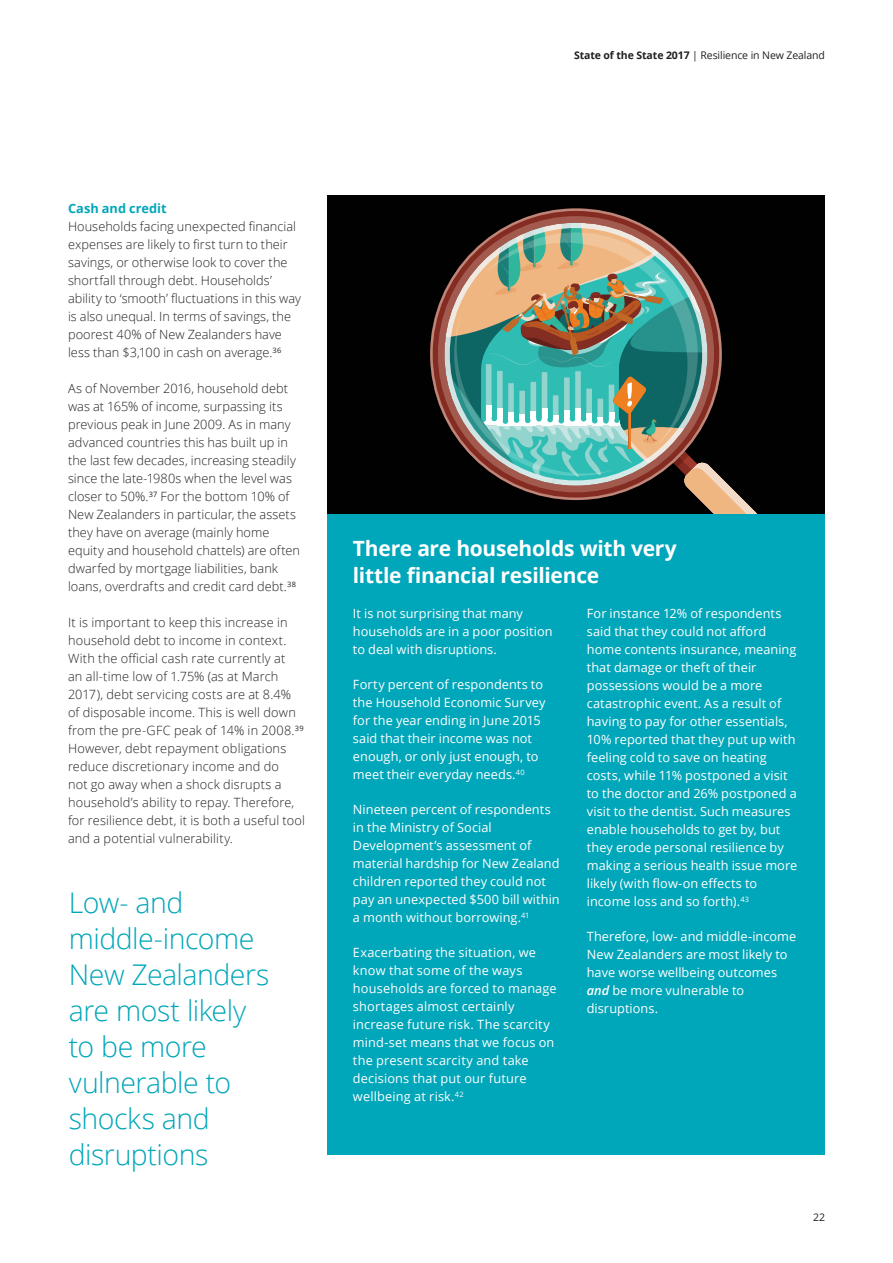
<style>
.page{position:relative;width:893px;height:1263px;background:#fff}
.page>*{position:absolute;margin:0;border:0;box-sizing:border-box;transform-origin:0 0}
.Quote_pullout__mediu{font:300 28.5px/36px "Open Sans";letter-spacing:-.015em;color:#00a6b9}
.Shit_n_a_Box_Title{font:700 21px/27px "Open Sans";letter-spacing:-.015em;color:#fff}
.Body_copy__white_8_5{font:12.75px/18px "Open Sans";letter-spacing:.005em;color:#fff}
.Body_copy__8_5_12pt{font:300 12.75px/18px "Open Sans";letter-spacing:.005em;color:#231f20}
.t1{font:10.5px "Open Sans";letter-spacing:-.01em;color:#231f20}
.s1{font-weight:700}
.s2{font-weight:700;color:#00a6b9}
.s3{font-weight:600;font-style:italic}
</style>
<div class="page">
<div style="left:327px;top:513px;width:498px;height:641px;background:#00a6b9"></div>
<div style="left:327px;top:195px;width:498px;height:318px;background:#010101"></div>
<svg style="left:433px;top:211px;width:205px;height:205px"></svg>
<svg style="left:444px;top:222px;width:313px;height:291px"></svg>
<p class="t1" style="left:574px;top:48px;width:252px"><span class="s1">State of the State 2017</span> | Resilience in New Zealand</p>
<p class="Body_copy__8_5_12pt" style="left:68px;top:199px;width:235px"><span class="s2">Cash and credit<br></span>Households facing unexpected financial expenses are likely to first turn to their savings, or otherwise look to cover the shortfall through debt. Households’ ability to ‘smooth’ fluctuations in this way is also unequal. In terms of savings, the poorest 40% of New Zealanders have less than $3,100 in cash on average.<sup>36</sup></p>
<p class="Body_copy__8_5_12pt" style="left:68px;top:379px;width:234px">As of November 2016, household debt was at 165% of income, surpassing its previous peak in June 2009. As in many advanced countries this has built up in the last few decades, increasing steadily since the late-1980s when the level was closer to 50%.<sup>37</sup> For the bottom 10% of New Zealanders in particular, the assets they have on average (mainly home equity and household chattels) are often dwarfed by mortgage liabilities, bank loans, overdrafts and credit card debt.<sup>38</sup></p>
<p class="Body_copy__8_5_12pt" style="left:68px;top:613px;width:239px">It is important to keep this increase in household debt to income in context.<br>With the official cash rate currently at<br>an all-time low of 1.75% (as at March 2017), debt servicing costs are at 8.4% of disposable income. This is well down from the pre-GFC peak of 14% in 2008.<sup>39<br></sup>However, debt repayment obligations reduce discretionary income and do<br>not go away when a shock disrupts a household’s ability to repay. Therefore, for resilience debt, it is both a useful tool and a potential vulnerability.</p>
<p class="Quote_pullout__mediu" style="left:69px;top:884px;width:202px">Low- and middle-income<br>New Zealanders are most likely to be more vulnerable to shocks and disruptions</p>
<p class="Shit_n_a_Box_Title" style="left:353px;top:534px;width:325px">There are households with very little financial resilience</p>
<p class="Body_copy__white_8_5" style="left:353px;top:604px;width:201px">It is not surprising that many households are in a poor position to deal with disruptions.</p>
<p class="Body_copy__white_8_5" style="left:353px;top:675px;width:194px">Forty percent of respondents to the Household Economic Survey for the year ending in June 2015 said that their income was not enough, or only just enough, to meet their everyday needs.<sup>40</sup></p>
<p class="Body_copy__white_8_5" style="left:353px;top:800px;width:208px">Nineteen percent of respondents in the Ministry of Social<br>Development’s assessment of material hardship for New Zealand children reported they could not pay an unexpected $500 bill within a month without borrowing.<sup>41</sup></p>
<p class="Body_copy__white_8_5" style="left:353px;top:943px;width:205px">Exacerbating the situation, we know that some of the ways households are forced to manage shortages almost certainly increase future risk. The scarcity mind-set means that we focus on the present scarcity and take decisions that put our future wellbeing at risk.<sup>42</sup></p>
<p class="Body_copy__white_8_5" style="left:587px;top:604px;width:212px">For instance 12% of respondents said that they could not afford home contents insurance, meaning that damage or theft of their possessions would be a more catastrophic event. As a result of having to pay for other essentials,<br>10% reported that they put up with feeling cold to save on heating costs, while 11% postponed a visit to the doctor and 26% postponed a visit to the dentist. Such measures enable households to get by, but they erode personal resilience by making a serious health issue more likely (with flow-on effects to income loss and so forth).<sup>43</sup></p>
<p class="Body_copy__white_8_5" style="left:587px;top:927px;width:211px">Therefore, low- and middle-income<br>New Zealanders are most likely to have worse wellbeing outcomes <span class="s3">and</span> be more vulnerable to disruptions.</p>
<p class="t1" style="left:813px;top:1210px;width:13px">22</p>
</div>
